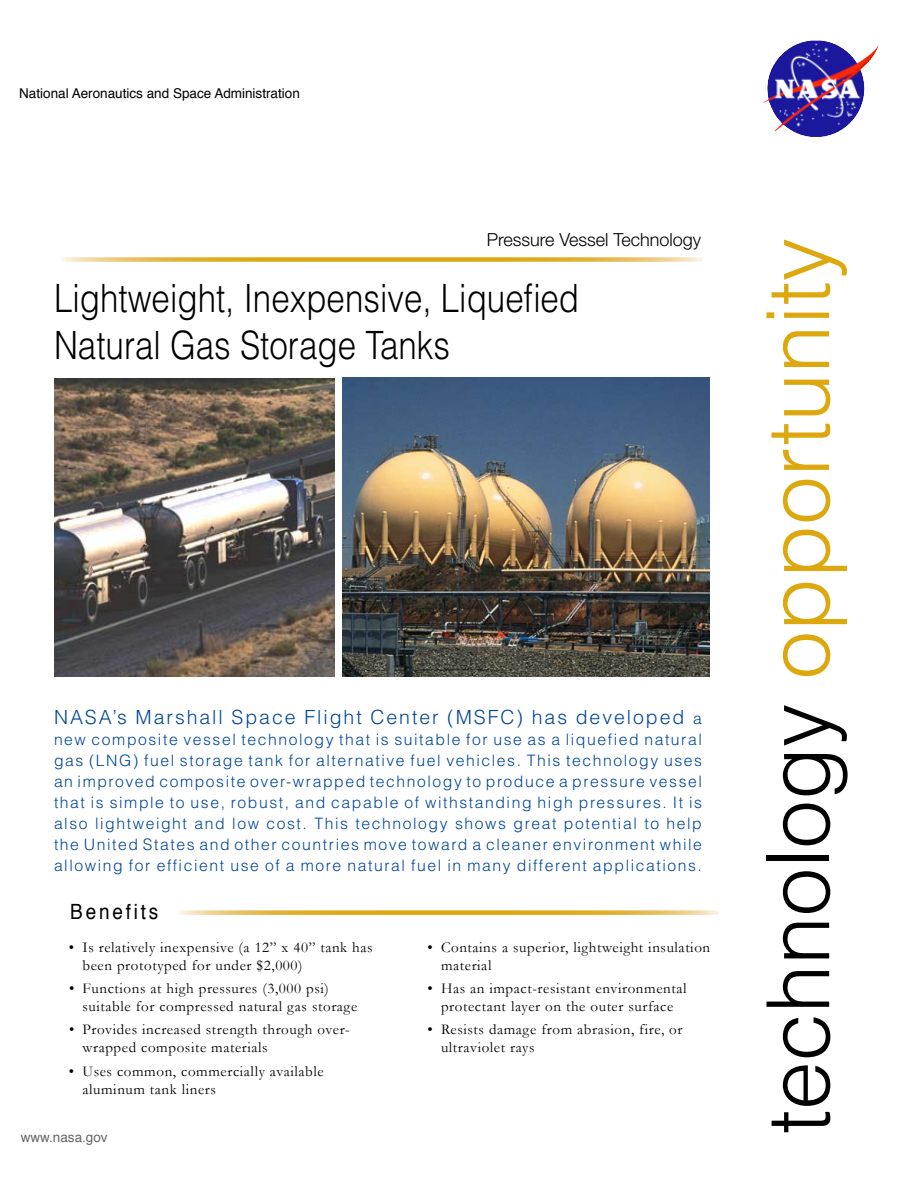
<style>
.page{position:relative;width:918px;height:1188px;background:#fff}
.page>*{position:absolute;margin:0;border:0;box-sizing:border-box;transform-origin:0 0}
.t1{font:300 87px "Helvetica";color:#dca80e}
.t2{font:300 39px/46.8px "Helvetica";color:#000;scale:.85 1}
.t3{font:21px "Helvetica";letter-spacing:.15em;color:#000;scale:.9 1}
.t4{font:300 19.5px "Helvetica";letter-spacing:.1em;color:#004694}
.t5{font:300 18px "Helvetica Neue";color:#000}
.t6{font:300 15.75px/21px "Helvetica";letter-spacing:.1em;color:#004694;text-align:justify}
.t7{font:15px/18px "Garamond";letter-spacing:.04em;color:#000}
.t8{font:13.5px "Helvetica";color:#000}
.t9{font:13.5px "Helvetica";color:#636466}
.s1{font-size:15.75px}
.s2{color:#000}
</style>
<div class="page">
<img style="left:54px;top:378px;width:280px;height:299px">
<img style="left:343px;top:378px;width:366px;height:299px">
<svg style="left:179px;top:910px;width:538px;height:5px;background:#e4bc4e"></svg>
<svg style="left:62px;top:257px;width:639px;height:5px;background:#e4bc4f"></svg>
<img style="left:810px;top:40px;width:68px;height:71px">
<p class="t8" style="left:19px;top:82px;width:282px">National Aeronautics and Space Administration</p>
<p class="t5" style="left:487px;top:229px;width:216px">Pressure Vessel Technology</p>
<h2 class="t2" style="left:54px;top:274px;width:619px">Lightweight, Inexpensive, Liquefied<br>Natural Gas Storage Tanks</h2>
<p class="t4" style="left:54px;top:705px;width:649px">NASA’s Marshall Space Flight Center (MSFC) has developed <span class="s1">a</span></p>
<p class="t6" style="left:54px;top:729px;width:650px">new composite vessel technology that is suitable for use as a liquefied natural gas (LNG) fuel storage tank for alternative fuel vehicles. This technology uses an improved composite over-wrapped technology to produce a pressure vessel that is simple to use, robust, and capable of withstanding high pressures. It is also lightweight and low cost. This technology shows great potential to help the United States and other countries move toward a cleaner environment while allowing for efficient use of a more natural fuel in many different applications.</p>
<h3 class="t3" style="left:70px;top:894px;width:99px">Benefits</h3>
<p class="t7" style="left:82px;top:938px;width:292px;text-indent:-14px">• Is relatively inexpensive (a 12” x 40” tank has been prototyped for under $2,000)</p>
<p class="t7" style="left:83px;top:979px;width:276px;text-indent:-14px">• Functions at high pressures (3,000 psi) suitable for compressed natural gas storage</p>
<p class="t7" style="left:82px;top:1021px;width:269px;text-indent:-13px">• Provides increased strength through over&shy;wrapped composite materials</p>
<p class="t7" style="left:82px;top:1062px;width:243px;text-indent:-13px">• Uses common, commercially available aluminum tank liners</p>
<p class="t9" style="left:21px;top:1126px;width:89px">www.nasa.gov</p>
<p class="t7" style="left:441px;top:938px;width:271px;text-indent:-14px">• Contains a superior, lightweight insulation material</p>
<p class="t7" style="left:428px;top:979px;width:261px;text-align:center">• Has an impact-resistant environmental protectant layer on the outer surface</p>
<p class="t7" style="left:441px;top:1021px;width:243px;text-indent:-14px">• Resists damage from abrasion, fire, or ultraviolet rays</p>
<h1 class="t1" style="left:744px;top:1134px;width:898px;rotate:-90deg"><span class="s2">technology</span> opportunity</h1>
</div>
